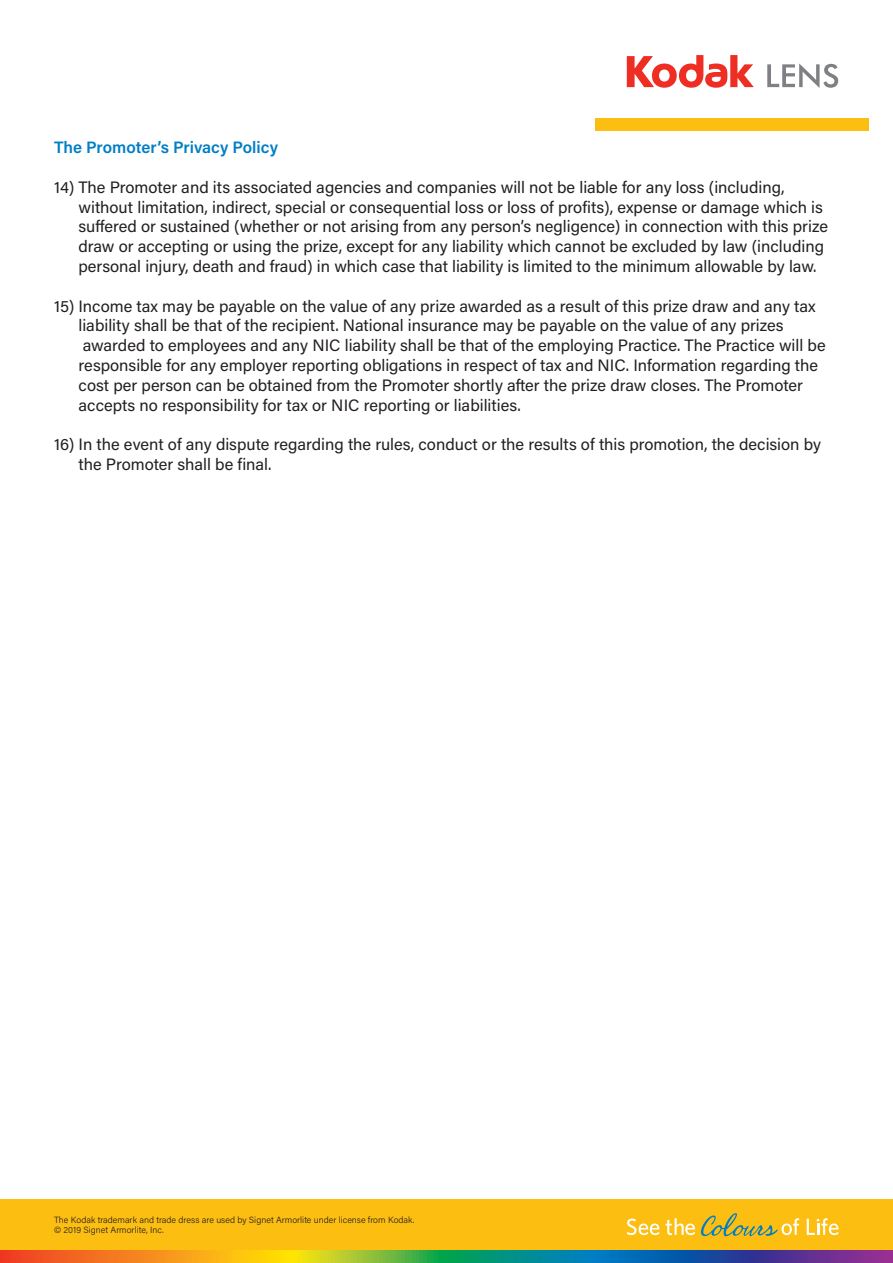
<style>
.page{position:relative;width:893px;height:1263px;background:#fff}
.page>*{position:absolute;margin:0;border:0;box-sizing:border-box;transform-origin:0 0}
.t1{font:16.5px/19.8px "Acumin Pro";color:#231f20}
.t2{font:600 16.5px "Acumin Pro";color:#007ec5}
.t3{font:300 9px "Acumin Pro";color:#231f20}
</style>
<div class="page">
<svg style="left:627px;top:55px;width:127px;height:33px"></svg>
<svg style="left:767px;top:63px;width:71px;height:25px"></svg>
<div style="left:596px;top:118px;width:273px;height:13px;background:#fdbe12"></div>
<div style="left:0;top:1199px;width:893px;height:51px;background:#fdbe12"></div>
<svg style="left:0;top:1250px;width:893px;height:13px;background:#7b7e5d"></svg>
<svg style="left:627px;top:1218px;width:32px;height:17px"></svg>
<svg style="left:666px;top:1218px;width:29px;height:17px"></svg>
<svg style="left:701px;top:1213px;width:98px;height:23px"></svg>
<svg style="left:807px;top:1218px;width:31px;height:17px"></svg>
<p class="t2" style="left:54px;top:136px;width:226px">The Promoter’s Privacy Policy</p>
<p class="t1" style="left:78px;top:176px;width:751px;text-indent:-24px">14) The Promoter and its associated agencies and companies will not be liable for any loss (including, without limitation, indirect, special or consequential loss or loss of profits), expense or damage which is suffered or sustained (whether or not arising from any person’s negligence) in connection with this prize draw or accepting or using the prize, except for any liability which cannot be excluded by law (including personal injury, death and fraud) in which case that liability is limited to the minimum allowable by law.</p>
<p class="t1" style="left:79px;top:295px;width:749px;text-indent:-25px">15) Income tax may be payable on the value of any prize awarded as a result of this prize draw and any tax liability shall be that of the recipient. National insurance may be payable on the value of any prizes awarded to employees and any NIC liability shall be that of the employing Practice. The Practice will be responsible for any employer reporting obligations in respect of tax and NIC. Information regarding the cost per person can be obtained from the Promoter shortly after the prize draw closes. The Promoter accepts no responsibility for tax or NIC reporting or liabilities.</p>
<p class="t1" style="left:79px;top:434px;width:744px;text-indent:-25px">16) In the event of any dispute regarding the rules, conduct or the results of this promotion, the decision by the Promoter shall be final.</p>
<p class="t3" style="left:54px;top:1213px;width:362px">The Kodak trademark and trade dress are used by Signet Armorlite under license from Kodak.</p>
<p class="t3" style="left:54px;top:1224px;width:111px">© 2019 Signet Armorlite, Inc.</p>
</div>
